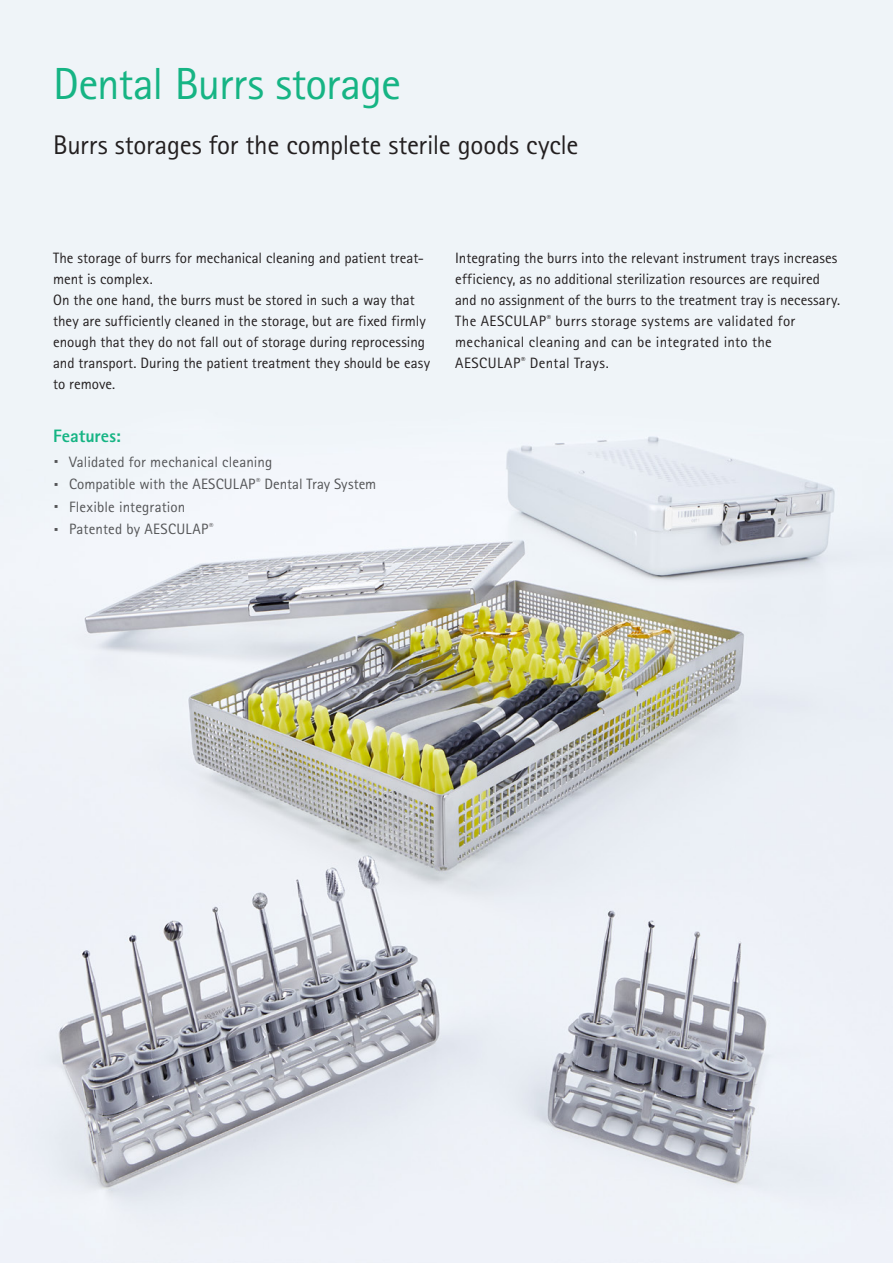
<style>
.page{position:relative;width:893px;height:1263px;background:#fff}
.page>*{position:absolute;margin:0;border:0;box-sizing:border-box;transform-origin:0 0}
.t1{font:45px "Rotis Sans Serif Pro";letter-spacing:-.02em;color:#16b484}
.t2{font:27px "Rotis Sans Serif Pro";letter-spacing:-.01em;color:#231f20}
.t3{font:800 18px "Rotis Sans Serif Pro";color:#16b484}
.t4{font:15px/21px "Rotis Sans Serif Pro";color:#231f20}
.t5{font:15px/22.5px "Rotis Sans Serif Pro";letter-spacing:.005em;color:#545557}
.s1{font-size:30px}
</style>
<div class="page">
<img style="left:0;top:0;width:893px;height:1263px">
<h1 class="t1" style="left:53px;top:57px;width:350px">Dental Burrs storage</h1>
<h2 class="t2" style="left:53px;top:129px;width:527px">Burrs storages for the complete sterile goods cycle</h2>
<p class="t4" style="left:53px;top:248px;width:378px">The storage of burrs for mechanical cleaning and patient treat&shy;ment is complex.<br>On the one hand, the burrs must be stored in such a way that they are sufficiently cleaned in the storage, but are fixed firmly enough that they do not fall out of storage during reprocessing and transport. During the patient treatment they should be easy to remove.</p>
<p class="t4" style="left:455px;top:248px;width:386px">Integrating the burrs into the relevant instrument trays increases efficiency, as no additional sterilization resources are required and no assignment of the burrs to the treatment tray is necessary.<br>The AESCULAP<sup>®</sup> burrs storage systems are validated for mechanical cleaning and can be integrated into the AESCULAP<sup>®</sup> Dental Trays.</p>
<p class="t3" style="left:53px;top:424px;width:69px">Features:</p>
<p class="t5" style="left:53px;top:451px;width:325px"><span class="s1">·</span> Validated for mechanical cleaning<br><span class="s1">·</span> Compatible with the AESCULAP<sup>®</sup> Dental Tray System <span class="s1">·</span> Flexible integration<br><span class="s1">·</span> Patented by AESCULAP<sup>®</sup></p>
</div>
